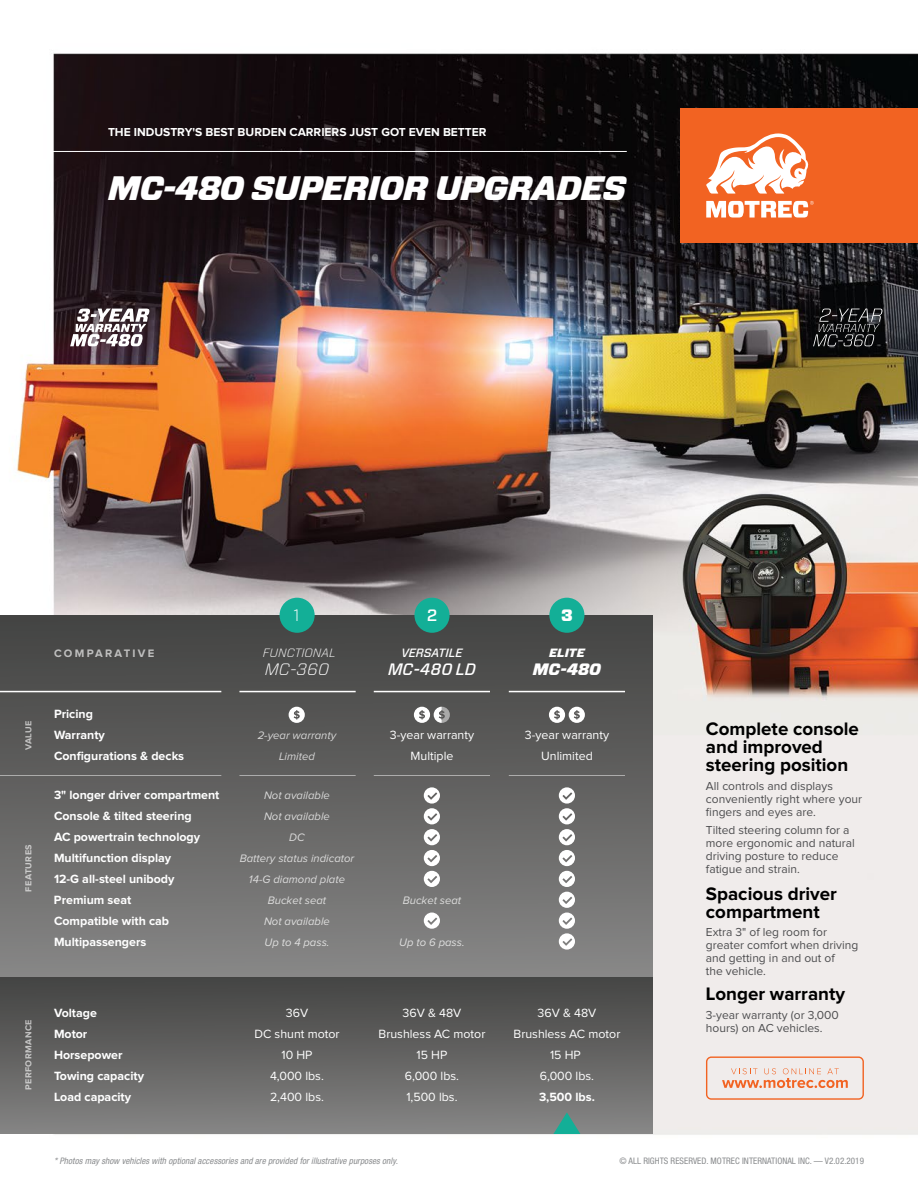
<style>
.page{position:relative;width:918px;height:1188px;background:#fff}
.page>*{position:absolute;margin:0;border:0;box-sizing:border-box;transform-origin:0 0}
.t1{font:italic 900 33.9px "Forza";letter-spacing:-.025em;color:#fff}
.t2{font:700 18.75px/18px "Proxima Nova";color:#000}
.t3{font:italic 500 16.5px "Forza";color:#fff}
.t4{font:italic 300 16.5px "Forza";color:#fff}
.t5{font:italic 900 16.5px "Forza";color:#fff}
.t6{font:300 16.5px "Forza";color:#fff}
.t7{font:500 16.5px "Forza";color:#fff}
.t8{font:900 16.5px "Forza";color:#fff}
.t9{font:700 12.3px/21px "Proxima Nova";color:#fff}
.t10{font:12.3px "Proxima Nova";color:#fff}
.t11{font:12px/12.8px "Proxima Nova";color:#4d4d4f}
.t12{font:700 12px "Proxima Nova";color:#fff}
.t13{font:italic 300 12px "Forza";color:#fff}
.t14{font:italic 500 12px "Forza";color:#fff}
.t15{font:italic 900 12px "Forza";color:#fff}
.t16{font:italic 11.25px "Proxima Nova";color:rgb(255 255 255/.75)}
.t17{font:700 11.25px "Proxima Nova";letter-spacing:.2em;color:rgb(255 255 255/.65)}
.t18{font:italic condensed 9px "Helvetica Neue LT Std";letter-spacing:.01em;color:#8a8c8e}
.t19{font:condensed 9px "Helvetica Neue LT Std";letter-spacing:.005em;color:#8a8c8e}
.t20{font:700 9px "Proxima Nova";letter-spacing:.05em;color:rgb(255 255 255/.65)}
</style>
<div class="page">
<img style="left:16px;top:53px;width:902px;height:1082px">
<div style="left:681px;top:108px;width:237px;height:135px;background:#f26322"></div>
<svg style="left:706px;top:133px;width:103px;height:61px"></svg>
<svg style="left:706px;top:201px;width:108px;height:17px"></svg>
<svg style="left:706px;top:1056px;width:158px;height:44px;background:#f0d5c9"></svg>
<div style="left:0;top:976px;width:652px;height:158px;background:linear-gradient(to bottom,#434341,#848483)"></div>
<div style="left:0;top:615px;width:652px;height:361px;background:linear-gradient(to bottom,#424241,#868585)"></div>
<div style="left:280px;top:598px;width:35px;height:35px;background:#13af97;border-radius:50%"></div>
<div style="left:414px;top:598px;width:36px;height:35px;background:#13af97;border-radius:50%"></div>
<div style="left:549px;top:598px;width:35px;height:35px;background:#13af97;border-radius:50%"></div>
<svg style="left:553px;top:1112px;width:27px;height:22px"></svg>
<svg style="left:70px;top:309px;width:80px;height:37px"></svg>
<svg style="left:813px;top:309px;width:70px;height:37px;background:#2f3031"></svg>
<svg style="left:424px;top:787px;width:16px;height:100px"></svg>
<svg style="left:424px;top:913px;width:16px;height:16px"></svg>
<svg style="left:559px;top:787px;width:16px;height:163px"></svg>
<svg style="left:289px;top:707px;width:16px;height:16px"></svg>
<svg style="left:549px;top:707px;width:36px;height:16px"></svg>
<svg style="left:414px;top:707px;width:36px;height:16px"></svg>
<hr style="left:509px;top:691px;width:116px;height:1px;background:#fff">
<hr style="left:509px;top:775px;width:116px;height:1px;background:#fff">
<hr style="left:374px;top:691px;width:116px;height:1px;background:#fff">
<hr style="left:374px;top:775px;width:116px;height:1px;background:#fff">
<hr style="left:239px;top:691px;width:117px;height:1px;background:#fff">
<hr style="left:239px;top:775px;width:117px;height:1px;background:#fff">
<hr style="left:0;top:691px;width:221px;height:1px;background:#fff">
<hr style="left:0;top:775px;width:221px;height:1px;background:#fff">
<hr style="left:0;top:151px;width:627px;height:1px;background:#fff">
<p class="t12" style="left:108px;top:127px;width:380px">THE INDUSTRY'S BEST BURDEN CARRIERS JUST GOT EVEN BETTER</p>
<h1 class="t1" style="left:108px;top:164px;width:520px">MC-480 SUPERIOR UPGRADES</h1>
<p class="t20" style="left:24px;top:750px;width:31px;rotate:-90deg">VALUE</p>
<p class="t20" style="left:24px;top:892px;width:49px;rotate:-90deg">FEATURES</p>
<p class="t20" style="left:24px;top:1090px;width:72px;rotate:-90deg">PERFORMANCE</p>
<h3 class="t6" style="left:294px;top:604px;width:8px">1</h3>
<h3 class="t7" style="left:427px;top:604px;width:12px">2</h3>
<h3 class="t8" style="left:561px;top:604px;width:13px">3</h3>
<p class="t17" style="left:54px;top:648px;width:102px">COMPARATIVE</p>
<p class="t13" style="left:263px;top:644px;width:74px">FUNCTIONAL</p>
<p class="t14" style="left:401px;top:645px;width:63px">VERSATILE</p>
<p class="t15" style="left:549px;top:644px;width:37px">ELITE</p>
<h3 class="t4" style="left:265px;top:657px;width:66px">MC-360</h3>
<h3 class="t3" style="left:388px;top:658px;width:89px">MC-480 LD</h3>
<h3 class="t5" style="left:533px;top:658px;width:70px">MC-480</h3>
<p class="t9" style="left:54px;top:704px;width:52px">Pricing<br>Warranty</p>
<p class="t16" style="left:258px;top:730px;width:80px">2-year warranty</p>
<p class="t10" style="left:390px;top:729px;width:86px">3-year warranty</p>
<p class="t10" style="left:525px;top:729px;width:86px">3-year warranty</p>
<p class="t9" style="left:54px;top:746px;width:132px">Configurations &amp; decks</p>
<p class="t16" style="left:279px;top:751px;width:37px">Limited</p>
<p class="t10" style="left:411px;top:750px;width:44px">Multiple</p>
<p class="t10" style="left:541px;top:750px;width:53px">Unlimited</p>
<p class="t9" style="left:54px;top:785px;width:167px">3" longer driver compartment</p>
<p class="t16" style="left:264px;top:790px;width:67px">Not available</p>
<p class="t9" style="left:54px;top:806px;width:139px">Console &amp; tilted steering</p>
<p class="t16" style="left:264px;top:811px;width:67px">Not available</p>
<p class="t9" style="left:54px;top:827px;width:148px">AC powertrain technology</p>
<p class="t16" style="left:289px;top:832px;width:17px">DC</p>
<p class="t9" style="left:54px;top:848px;width:119px">Multifunction display</p>
<p class="t16" style="left:240px;top:853px;width:116px">Battery status indicator</p>
<p class="t9" style="left:54px;top:869px;width:122px">12-G all-steel unibody</p>
<p class="t16" style="left:249px;top:874px;width:98px">14-G diamond plate</p>
<p class="t9" style="left:54px;top:890px;width:79px">Premium seat</p>
<p class="t16" style="left:268px;top:895px;width:60px">Bucket seat</p>
<p class="t16" style="left:403px;top:895px;width:60px">Bucket seat</p>
<p class="t9" style="left:54px;top:911px;width:117px">Compatible with cab</p>
<p class="t16" style="left:264px;top:916px;width:67px">Not available</p>
<p class="t9" style="left:54px;top:932px;width:94px">Multipassengers</p>
<p class="t16" style="left:264px;top:937px;width:67px">Up to 4 pass.</p>
<p class="t16" style="left:399px;top:937px;width:67px">Up to 6 pass.</p>
<p class="t9" style="left:54px;top:1003px;width:44px">Voltage</p>
<p class="t10" style="left:286px;top:1007px;width:24px">36V</p>
<p class="t10" style="left:403px;top:1007px;width:60px">36V &amp; 48V</p>
<p class="t10" style="left:538px;top:1007px;width:60px">36V &amp; 48V</p>
<p class="t9" style="left:54px;top:1024px;width:35px">Motor</p>
<p class="t10" style="left:254px;top:1028px;width:87px">DC shunt motor</p>
<p class="t10" style="left:379px;top:1028px;width:108px">Brushless AC motor</p>
<p class="t10" style="left:514px;top:1028px;width:108px">Brushless AC motor</p>
<p class="t9" style="left:54px;top:1045px;width:70px">Horsepower</p>
<p class="t10" style="left:281px;top:1049px;width:33px">10 HP</p>
<p class="t10" style="left:417px;top:1049px;width:32px">15 HP</p>
<p class="t10" style="left:550px;top:1049px;width:32px">15 HP</p>
<p class="t9" style="left:54px;top:1066px;width:92px">Towing capacity</p>
<p class="t10" style="left:270px;top:1070px;width:55px">4,000 lbs.</p>
<p class="t10" style="left:405px;top:1070px;width:56px">6,000 lbs.</p>
<p class="t10" style="left:540px;top:1070px;width:56px">6,000 lbs.</p>
<p class="t9" style="left:54px;top:1087px;width:79px">Load capacity</p>
<p class="t10" style="left:270px;top:1091px;width:55px">2,400 lbs.</p>
<p class="t10" style="left:406px;top:1091px;width:53px">1,500 lbs.</p>
<p class="t9" style="left:539px;top:1087px;width:57px">3,500 lbs.</p>
<h2 class="t2" style="left:706px;top:721px;width:155px">Complete console and improved steering position</h2>
<p class="t11" style="left:706px;top:780px;width:158px">All controls and displays conveniently right where your fingers and eyes are.</p>
<p class="t11" style="left:706px;top:825px;width:150px">Tilted steering column for a more ergonomic and natural driving posture to reduce fatigue and strain.</p>
<h2 class="t2" style="left:706px;top:885px;width:133px">Spacious driver compartment</h2>
<p class="t11" style="left:706px;top:927px;width:154px">Extra 3" of leg room for greater comfort when driving and getting in and out of<br>the vehicle.</p>
<h2 class="t2" style="left:706px;top:986px;width:141px">Longer warranty</h2>
<p class="t11" style="left:706px;top:1009px;width:134px">3-year warranty (or 3,000 hours) on AC vehicles.</p>
<p class="t18" style="left:54px;top:1155px;width:345px">* Photos may show vehicles with optional accessories and are provided for illustrative purposes only.</p>
<p class="t19" style="left:619px;top:1155px;width:246px">© ALL RIGHTS RESERVED. MOTREC INTERNATIONAL INC. — V2.02.2019</p>
</div>
